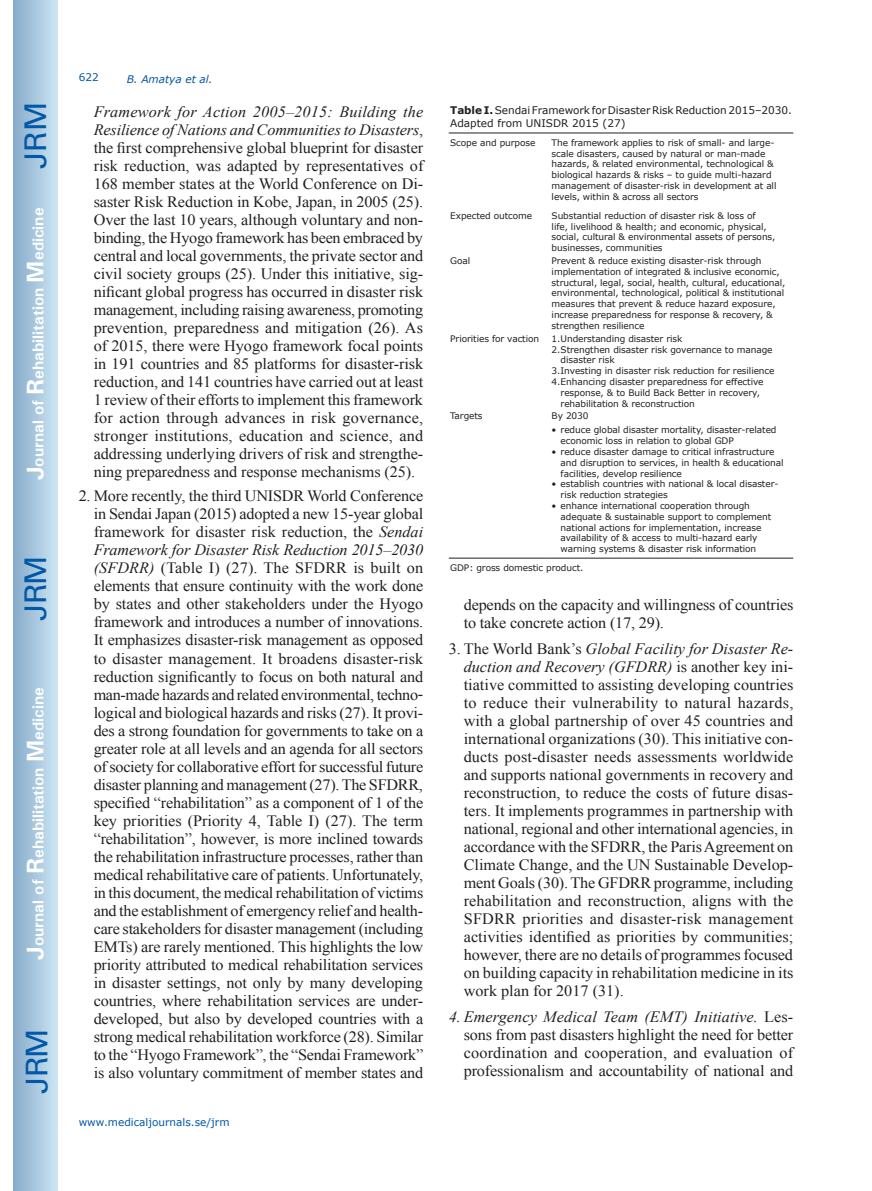
<style>
.page{position:relative;width:872px;height:1191px;background:#fff}
.page>*{position:absolute;margin:0;border:0;box-sizing:border-box;transform-origin:0 0}
.t1{font:30px "Univers";letter-spacing:-.03em;color:#0157a8}
.t2{font:15.75px/18px "Times New Roman";letter-spacing:-.01em;color:#231f20;text-align:justify}
.t3{font:700 15.75px "Univers";color:#fff}
.t4{font:10.5px/12.6px "Verdana";letter-spacing:-.005em;color:#231f20}
.t5{font:10.5px "Verdana";color:#0157a8}
.t6{font:italic 10.5px "Verdana";color:#0157a8}
.t7{font:9px/10.8px "Verdana";letter-spacing:-.01em;color:#231f20}
.s1{font-size:24px}
.s2{font-style:italic}
.s3{font-weight:700}
</style>
<div class="page">
<div style="left:14px;top:0;width:43px;height:1191px;background:linear-gradient(to right,#88acca,#cbe5f2)"></div>
<hr style="left:449px;top:133px;width:101px;height:1px;background:#231f20">
<hr style="left:550px;top:133px;width:243px;height:1px;background:#231f20">
<hr style="left:449px;top:558px;width:101px;height:1px;background:#231f20">
<hr style="left:550px;top:558px;width:243px;height:1px;background:#231f20">
<h1 class="t1" style="left:18px;top:169px;width:68px;rotate:-90deg">JRM</h1>
<p class="t3" style="left:28px;top:480px;width:274px;rotate:-90deg"><span class="s1">J</span>ournal of <span class="s1">R</span>ehabilitation <span class="s1">M</span>edicine</p>
<h1 class="t1" style="left:18px;top:620px;width:67px;rotate:-90deg">JRM</h1>
<p class="t3" style="left:28px;top:959px;width:274px;rotate:-90deg"><span class="s1">J</span>ournal of <span class="s1">R</span>ehabilitation <span class="s1">M</span>edicine</p>
<h1 class="t1" style="left:19px;top:1093px;width:67px;rotate:-90deg">JRM</h1>
<p class="t5" style="left:79px;top:70px;width:22px">622</p>
<p class="t6" style="left:127px;top:72px;width:87px">B. Amatya et al.</p>
<p class="t2" style="left:94px;top:103px;width:331px"><span class="s2">Framework for Action 2005–2015: Building the Resilience of Nations and Communities to Disasters</span>, the first comprehensive global blueprint for disaster risk reduction, was adapted by representatives of 168 member states at the World Conference on Di&shy;saster Risk Reduction in Kobe, Japan, in 2005 (25).<br>Over the last 10 years, although voluntary and non&shy;binding, the Hyogo framework has been embraced by central and local governments, the private sector and civil society groups (25). Under this initiative, sig&shy;nificant global progress has occurred in disaster risk management, including raising awareness, promoting prevention, preparedness and mitigation (26). As of 2015, there were Hyogo framework focal points in 191 countries and 85 platforms for disaster-risk reduction, and 141 countries have carried out at least 1 review of their efforts to implement this framework for action through advances in risk governance, stronger institutions, education and science, and addressing underlying drivers of risk and strengthe&shy;ning preparedness and response mechanisms (25).</p>
<p class="t2" style="left:94px;top:487px;width:331px;text-indent:-15px">2. More recently, the third UNISDR World Conference in Sendai Japan (2015) adopted a new 15-year global framework for disaster risk reduction, the <span class="s2">Sendai Framework for Disaster Risk Reduction 2015–2030 (SFDRR)</span> (Table I) (27). The SFDRR is built on elements that ensure continuity with the work done by states and other stakeholders under the Hyogo framework and introduces a number of innovations.<br>It emphasizes disaster-risk management as opposed to disaster management. It broadens disaster-risk reduction significantly to focus on both natural and man-made hazards and related environmental, techno&shy;logical and biological hazards and risks (27). It provi&shy;des a strong foundation for governments to take on a greater role at all levels and an agenda for all sectors of society for collaborative effort for successful future disaster planning and management (27). The SFDRR, specified “rehabilitation” as a component of 1 of the key priorities (Priority 4, Table I) (27). The term “rehabilitation”, however, is more inclined towards the rehabilitation infrastructure processes, rather than medical rehabilitative care of patients. Unfortunately, in this document, the medical rehabilitation of victims and the establishment of emergency relief and health&shy;care stakeholders for disaster management (including EMTs) are rarely mentioned. This highlights the low priority attributed to medical rehabilitation services in disaster settings, not only by many developing countries, where rehabilitation services are under&shy;developed, but also by developed countries with a strong medical rehabilitation workforce (28). Similar to the “Hyogo Framework”, the “Sendai Framework” is also voluntary commitment of member states and</p>
<p class="t5" style="left:79px;top:1114px;width:152px">www.medicaljournals.se/jrm</p>
<p class="t4" style="left:450px;top:104px;width:343px"><span class="s3">Table I.</span> Sendai Framework for Disaster Risk Reduction 2015–2030.<br>Adapted from UNISDR 2015 (27)</p>
<p class="t7" style="left:450px;top:137px;width:87px">Scope and purpose</p>
<p class="t7" style="left:551px;top:137px;width:226px">The framework applies to risk of small- and large&shy;scale disasters, caused by natural or man-made hazards, &amp; related environmental, technological &amp; biological hazards &amp; risks – to guide multi-hazard management of disaster-risk in development at all levels, within &amp; across all sectors</p>
<p class="t7" style="left:450px;top:210px;width:83px">Expected outcome</p>
<p class="t7" style="left:551px;top:210px;width:225px">Substantial reduction of disaster risk &amp; loss of<br>life, livelihood &amp; health; and economic, physical, social, cultural &amp; environmental assets of persons, businesses, communities</p>
<p class="t7" style="left:450px;top:255px;width:22px">Goal</p>
<p class="t7" style="left:551px;top:255px;width:235px">Prevent &amp; reduce existing disaster-risk through implementation of integrated &amp; inclusive economic, structural, legal, social, health, cultural, educational, environmental, technological, political &amp; institutional measures that prevent &amp; reduce hazard exposure, increase preparedness for response &amp; recovery, &amp; strengthen resilience</p>
<p class="t7" style="left:450px;top:333px;width:90px">Priorities for vaction</p>
<p class="t7" style="left:551px;top:333px;width:132px">1.Understanding disaster risk</p>
<p class="t7" style="left:551px;top:344px;width:222px">2.Strengthen disaster risk governance to manage</p>
<p class="t7" style="left:560px;top:354px;width:56px">disaster risk</p>
<p class="t7" style="left:551px;top:365px;width:224px">3.Investing in disaster risk reduction for resilience</p>
<p class="t7" style="left:551px;top:376px;width:213px">4.Enhancing disaster preparedness for effective</p>
<p class="t7" style="left:560px;top:387px;width:201px">response, &amp; to Build Back Better in recovery,</p>
<p class="t7" style="left:560px;top:398px;width:136px">rehabilitation &amp; reconstruction</p>
<p class="t7" style="left:450px;top:411px;width:34px">Targets</p>
<p class="t7" style="left:551px;top:411px;width:39px">By 2030</p>
<p class="t7" style="left:560px;top:424px;width:217px;text-indent:-9px">• reduce global disaster mortality, disaster-related economic loss in relation to global GDP</p>
<p class="t7" style="left:560px;top:446px;width:224px;text-indent:-9px">• reduce disaster damage to critical infrastructure and disruption to services, in health &amp; educational facilities, develop resilience</p>
<p class="t7" style="left:560px;top:478px;width:219px;text-indent:-9px">• establish countries with national &amp; local disaster&shy;risk reduction strategies</p>
<p class="t7" style="left:560px;top:500px;width:212px;text-indent:-9px">• enhance international cooperation through adequate &amp; sustainable support to complement national actions for implementation, increase availability of &amp; access to multi-hazard early warning systems &amp; disaster risk information</p>
<p class="t7" style="left:450px;top:562px;width:135px">GDP: gross domestic product.</p>
<p class="t2" style="left:464px;top:596px;width:331px">depends on the capacity and willingness of countries to take concrete action (17, 29).</p>
<p class="t2" style="left:464px;top:639px;width:331px;text-indent:-15px">3. The World Bank’s <span class="s2">Global Facility for Disaster Re&shy;duction and Recovery (GFDRR)</span> is another key ini&shy;tiative committed to assisting developing countries to reduce their vulnerability to natural hazards, with a global partnership of over 45 countries and international organizations (30). This initiative con&shy;ducts post-disaster needs assessments worldwide and supports national governments in recovery and reconstruction, to reduce the costs of future disas&shy;ters. It implements programmes in partnership with national, regional and other international agencies, in accordance with the SFDRR, the Paris Agreement on Climate Change, and the UN Sustainable Develop&shy;ment Goals (30). The GFDRR programme, including rehabilitation and reconstruction, aligns with the SFDRR priorities and disaster-risk management activities identified as priorities by communities; however, there are no details of programmes focused on building capacity in rehabilitation medicine in its work plan for 2017 (31).</p>
<p class="t2" style="left:464px;top:1007px;width:331px;text-indent:-15px"><span class="s2">4. Emergency Medical Team (EMT) Initiative.</span> Les&shy;sons from past disasters highlight the need for better coordination and cooperation, and evaluation of professionalism and accountability of national and</p>
</div>
